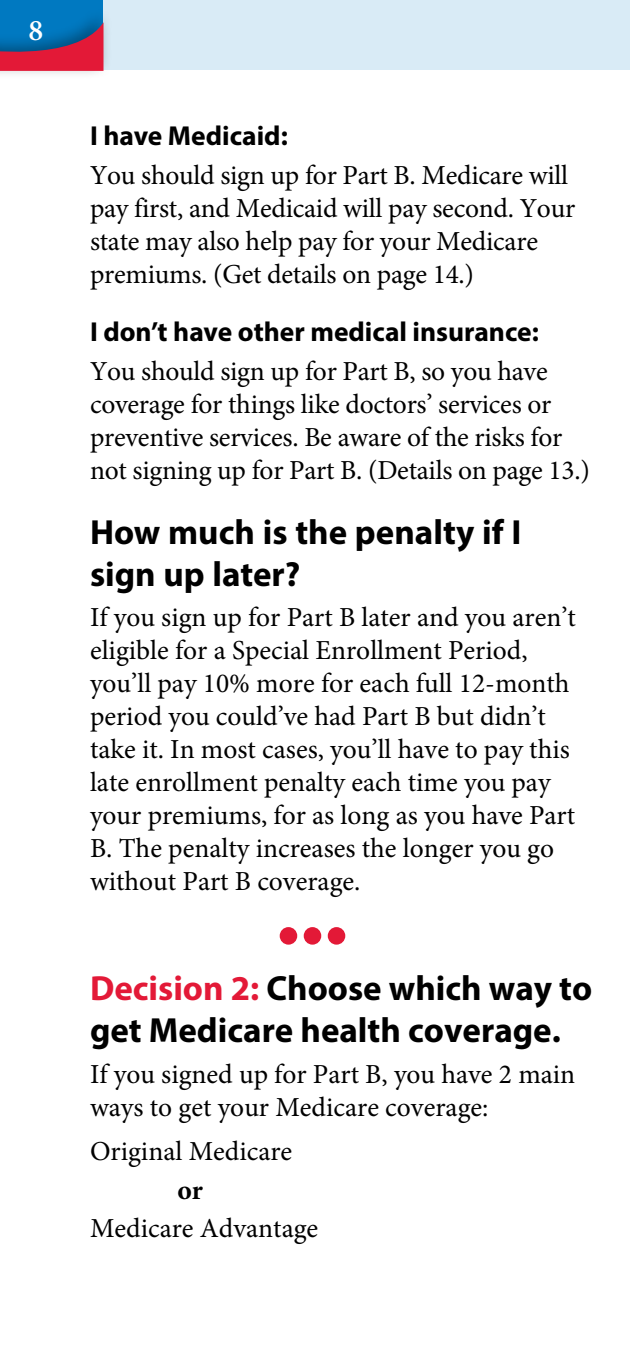
<style>
.page{position:relative;width:630px;height:1350px;background:#fff}
.page>*{position:absolute;margin:0;border:0;box-sizing:border-box;transform-origin:0 0}
.ACCR__body_text{font:700 35px/42px "Myriad Pro";color:#000}
.ACCR__Header_2{font:700 35px/42px "Myriad Pro";color:#000}
.t1{font:600 30px "Minion Pro";color:#fff}
.ACCR__body_text-2{font:27.5px/33px "Minion Pro";color:#000}
.ACCR__Header_3{font:700 27.5px "Myriad Pro";color:#000}
.ACCR__body_text-3{font:700 27.5px "Minion Pro";color:#000}
.s1{color:#e31937}
</style>
<div class="page">
<div style="left:0;top:0;width:630px;height:70px;background:#d9ebf6"></div>
<div style="left:0;top:0;width:104px;height:69px;background:#0079c1"></div>
<div style="left:0;top:6px;width:113px;height:74px;background:#000;opacity:.35"></div>
<svg style="left:0;top:22px;width:104px;height:49px"></svg>
<div style="left:280px;top:927px;width:17px;height:18px;background:#e31937;border-radius:50%"></div>
<div style="left:304px;top:927px;width:17px;height:18px;background:#e31937;border-radius:50%"></div>
<div style="left:328px;top:927px;width:17px;height:18px;background:#e31937;border-radius:50%"></div>
<p class="t1" style="left:28px;top:10px;width:16px">8</p>
<p class="ACCR__Header_3" style="left:90px;top:118px;width:199px">I have Medicaid:</p>
<p class="ACCR__body_text-2" style="left:90px;top:159px;width:487px">You should sign up for Part B. Medicare will pay first, and Medicaid will pay second. Your state may also help pay for your Medicare premiums. (Get details on page 14.)</p>
<p class="ACCR__Header_3" style="left:90px;top:314px;width:450px">I don’t have other medical insurance:</p>
<p class="ACCR__body_text-2" style="left:90px;top:355px;width:501px">You should sign up for Part B, so you have coverage for things like doctors’ services or preventive services. Be aware of the risks for not signing up for Part B. (Details on page 13.)</p>
<p class="ACCR__Header_2" style="left:90px;top:510px;width:433px">How much is the penalty if I sign up later?</p>
<p class="ACCR__body_text-2" style="left:90px;top:601px;width:487px">If you sign up for Part B later and you aren’t eligible for a Special Enrollment Period, you’ll pay 10% more for each full 12-month period you could’ve had Part B but didn’t take it. In most cases, you’ll have to pay this late enrollment penalty each time you pay your premiums, for as long as you have Part B. The penalty increases the longer you go without Part B coverage.</p>
<p class="ACCR__body_text" style="left:90px;top:966px;width:504px"><span class="s1">Decision 2:</span> Choose which way to get Medicare health coverage.</p>
<p class="ACCR__body_text-2" style="left:90px;top:1057px;width:487px">If you signed up for Part B, you have 2 main ways to get your Medicare coverage:</p>
<p class="ACCR__body_text-2" style="left:90px;top:1135px;width:204px">Original Medicare</p>
<p class="ACCR__body_text-3" style="left:177px;top:1170px;width:27px">or</p>
<p class="ACCR__body_text-2" style="left:90px;top:1212px;width:230px">Medicare Advantage</p>
</div>
